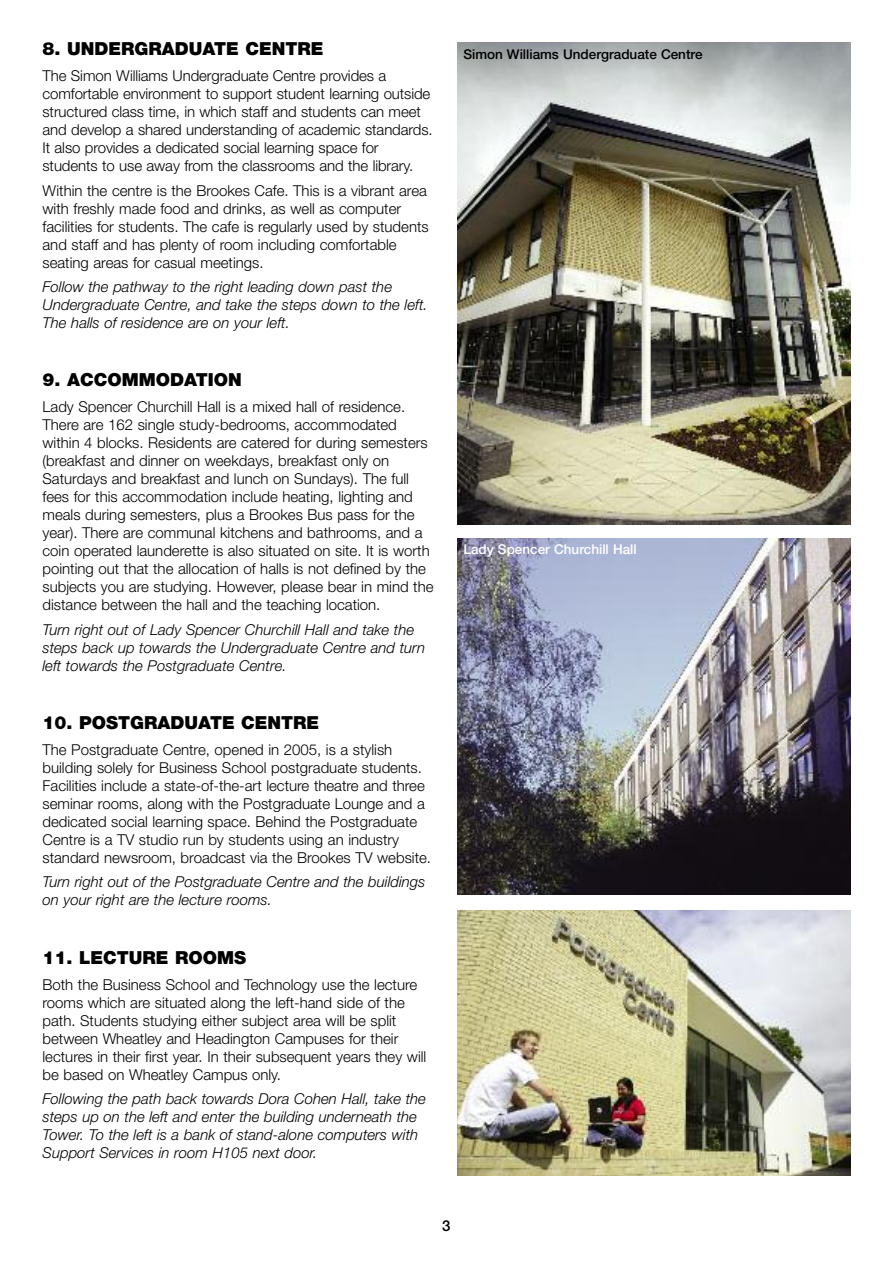
<style>
.page{position:relative;width:893px;height:1263px;background:#fff}
.page>*{position:absolute;margin:0;border:0;box-sizing:border-box;transform-origin:0 0}
.t1{font:900 18px "Helvetica Neue";color:#000}
.t2{font:300 15px/18px "Helvetica Neue";color:#000}
.t3{font:italic 300 15px/18px "Helvetica Neue";color:#000}
.t4{font:500 15px "Helvetica Neue";color:#000}
.t5{font:500 13.5px "Helvetica Neue";color:#000}
.t6{font:500 13.5px "Helvetica Neue";color:#fff}
</style>
<div class="page">
<img style="left:457px;top:538px;width:393px;height:356px">
<img style="left:457px;top:910px;width:393px;height:266px">
<img style="left:457px;top:43px;width:393px;height:481px">
<p class="t1" style="left:43px;top:43px;width:283px">8. UNDERGRADUATE CENTRE</p>
<p class="t2" style="left:43px;top:68px;width:392px">The Simon Williams Undergraduate Centre provides a comfortable environment to support student learning outside structured class time, in which staff and students can meet and develop a shared understanding of academic standards.<br>It also provides a dedicated social learning space for students to use away from the classrooms and the library.</p>
<p class="t2" style="left:43px;top:183px;width:388px">Within the centre is the Brookes Cafe. This is a vibrant area with freshly made food and drinks, as well as computer facilities for students. The cafe is regularly used by students and staff and has plenty of room including comfortable seating areas for casual meetings.</p>
<p class="t3" style="left:43px;top:279px;width:387px">Follow the pathway to the right leading down past the<br>Undergraduate Centre, and take the steps down to the left.<br>The halls of residence are on your left.</p>
<p class="t1" style="left:43px;top:374px;width:201px">9. ACCOMMODATION</p>
<p class="t2" style="left:43px;top:399px;width:392px">Lady Spencer Churchill Hall is a mixed hall of residence.<br>There are 162 single study-bedrooms, accommodated within 4 blocks. Residents are catered for during semesters (breakfast and dinner on weekdays, breakfast only on Saturdays and breakfast and lunch on Sundays). The full fees for this accommodation include heating, lighting and meals during semesters, plus a Brookes Bus pass for the year). There are communal kitchens and bathrooms, and a coin operated launderette is also situated on site. It is worth pointing out that the allocation of halls is not defined by the subjects you are studying. However, please bear in mind the distance between the hall and the teaching location.</p>
<p class="t3" style="left:43px;top:622px;width:384px">Turn right out of Lady Spencer Churchill Hall and take the steps back up towards the Undergraduate Centre and turn left towards the Postgraduate Centre.</p>
<p class="t1" style="left:43px;top:716px;width:278px">10. POSTGRADUATE CENTRE</p>
<p class="t2" style="left:43px;top:742px;width:390px">The Postgraduate Centre, opened in 2005, is a stylish building solely for Business School postgraduate students.<br>Facilities include a state-of-the-art lecture theatre and three seminar rooms, along with the Postgraduate Lounge and a dedicated social learning space. Behind the Postgraduate Centre is a TV studio run by students using an industry standard newsroom, broadcast via the Brookes TV website.</p>
<p class="t3" style="left:43px;top:874px;width:384px">Turn right out of the Postgraduate Centre and the buildings on your right are the lecture rooms.</p>
<p class="t1" style="left:43px;top:951px;width:205px">11. LECTURE ROOMS</p>
<p class="t2" style="left:43px;top:977px;width:385px">Both the Business School and Technology use the lecture rooms which are situated along the left-hand side of the path. Students studying either subject area will be split between Wheatley and Headington Campuses for their lectures in their first year. In their subsequent years they will be based on Wheatley Campus only.</p>
<p class="t3" style="left:43px;top:1091px;width:385px">Following the path back towards Dora Cohen Hall, take the steps up on the left and enter the building underneath the Tower. To the left is a bank of stand-alone computers with Support Services in room H105 next door.</p>
<p class="t5" style="left:463px;top:49px;width:241px">Simon Williams Undergraduate Centre</p>
<p class="t6" style="left:463px;top:544px;width:175px">Lady Spencer Churchill Hall</p>
<p class="t4" style="left:442px;top:1220px;width:10px">3</p>
</div>
